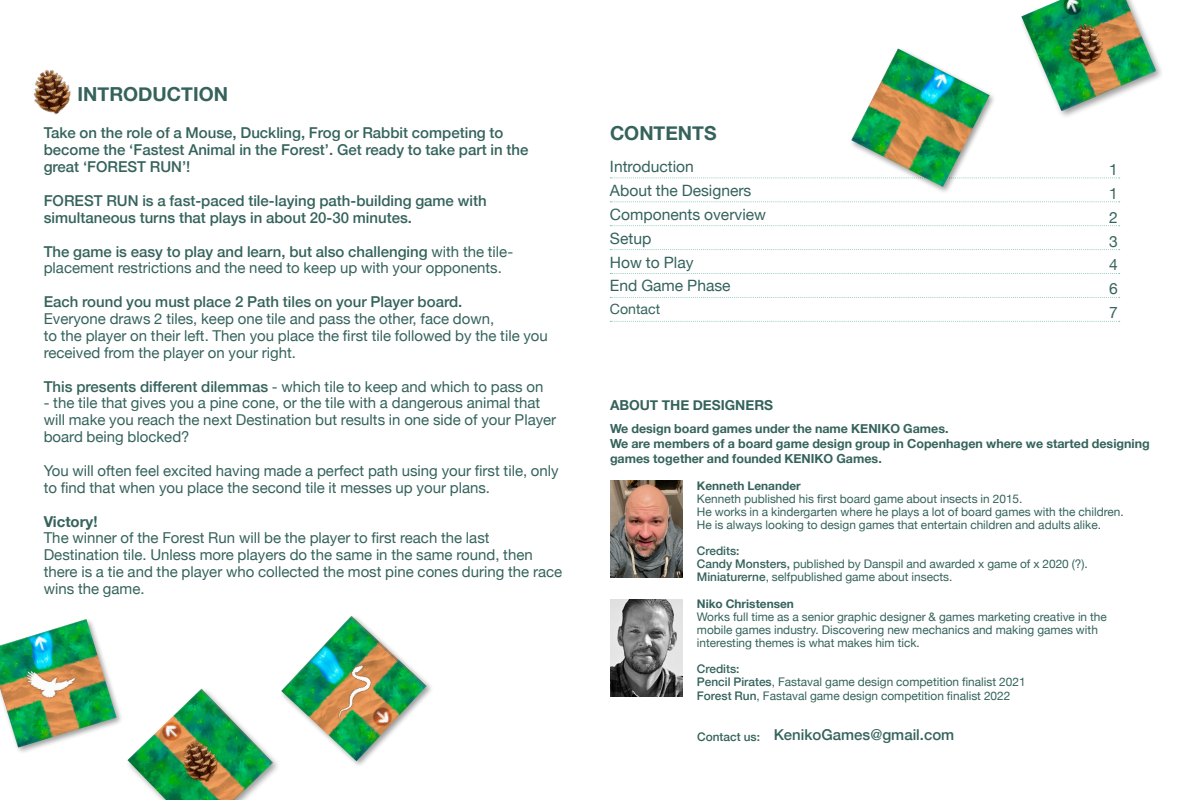
<style>
.page{position:relative;width:1200px;height:800px;background:#fff}
.page>*{position:absolute;margin:0;border:0;box-sizing:border-box;transform-origin:0 0}
.t1{font:700 19.31px "Helvetica Neue";color:#35635c}
.t2{font:15.62px/23.8px "Helvetica Neue";color:#35635c}
.t3{font:15px/16.9px "Helvetica Neue";color:#35635c}
.t4{font:500 15px/16.9px "Helvetica Neue";color:#35635c}
.t5{font:700 15px "Helvetica Neue";color:#35635c}
.t6{font:14.12px "Helvetica Neue";color:#35635c}
.t7{font:700 13.75px "Helvetica Neue";color:#35635c}
.t8{font:700 12.5px/15px "Helvetica Neue";color:#35635c}
.t9{font:11.88px/13.1px "Helvetica Neue";color:#35635c}
.t10{font:700 11.88px "Helvetica Neue";color:#35635c}
.t11{font:500 11.88px "Helvetica Neue";color:#35635c}
.s1{font-weight:500}
</style>
<div class="page">
<img style="left:610px;top:481px;width:73px;height:96px">
<img style="left:610px;top:600px;width:73px;height:97px">
<img style="left:33px;top:69px;width:38px;height:46px">
<svg style="left:610px;top:178px;width:510px;height:1px"></svg>
<svg style="left:610px;top:202px;width:510px;height:1px"></svg>
<svg style="left:610px;top:225px;width:510px;height:1px"></svg>
<svg style="left:610px;top:249px;width:510px;height:1px"></svg>
<svg style="left:610px;top:273px;width:510px;height:1px"></svg>
<svg style="left:610px;top:297px;width:510px;height:1px"></svg>
<svg style="left:610px;top:321px;width:510px;height:1px"></svg>
<img style="left:128px;top:689px;width:145px;height:111px">
<img style="left:159px;top:720px;width:83px;height:80px">
<div style="left:1019px;top:0;width:146px;height:120px;background:#000;opacity:.4"></div>
<img style="left:1021px;top:0;width:135px;height:111px">
<img style="left:1048px;top:6px;width:76px;height:77px">
<div style="left:849px;top:47px;width:148px;height:147px;background:#fff"></div>
<img style="left:851px;top:48px;width:139px;height:139px">
<div style="left:0;top:617px;width:124px;height:138px;background:#000;opacity:.4"></div>
<img style="left:0;top:619px;width:117px;height:129px">
<img style="left:281px;top:616px;width:144px;height:146px">
<p class="t1" style="left:78px;top:79px;width:152px">INTRODUCTION</p>
<p class="t4" style="left:44px;top:123px;width:486px">Take on the role of a Mouse, Duckling, Frog or Rabbit competing to become the ‘Fastest Animal in the Forest’. Get ready to take part in the great ‘FOREST RUN’!</p>
<p class="t4" style="left:44px;top:191px;width:444px">FOREST RUN is a fast-paced tile-laying path-building game with simultaneous turns that plays in about 20-30 minutes.</p>
<p class="t3" style="left:44px;top:244px;width:471px"><span class="s1">The game is easy to play and learn, but also challenging</span> with the tile&shy;placement restrictions and the need to keep up with your opponents.</p>
<p class="t4" style="left:44px;top:292px;width:420px">Each round you must place 2 Path tiles on your Player board.</p>
<p class="t3" style="left:44px;top:311px;width:506px">Everyone draws 2 tiles, keep one tile and pass the other, face down,<br>to the player on their left. Then you place the first tile followed by the tile you received from the player on your right.</p>
<p class="t3" style="left:44px;top:379px;width:501px"><span class="s1">This presents different dilemmas</span> - which tile to keep and which to pass on</p>
<p class="t3" style="left:44px;top:395px;width:514px">- the tile that gives you a pine cone, or the tile with a dangerous animal that will make you reach the next Destination but results in one side of your Player board being blocked?</p>
<p class="t3" style="left:44px;top:463px;width:517px">You will often feel excited having made a perfect path using your first tile, only to find that when you place the second tile it messes up your plans.</p>
<p class="t5" style="left:44px;top:509px;width:55px">Victory!</p>
<p class="t3" style="left:44px;top:530px;width:520px">The winner of the Forest Run will be the player to first reach the last Destination tile. Unless more players do the same in the same round, then there is a tie and the player who collected the most pine cones during the race wins the game.</p>
<p class="t1" style="left:610px;top:118px;width:108px">CONTENTS</p>
<p class="t2" style="left:610px;top:156px;width:158px">Introduction<br>About the Designers<br>Components overview<br>Setup<br>How to Play<br>End Game Phase</p>
<p class="t6" style="left:610px;top:298px;width:52px">Contact</p>
<p class="t2" style="left:1109px;top:159px;width:10px;text-align:justify">1<br>1<br>2<br>3<br>4<br>6<br>7</p>
<p class="t7" style="left:610px;top:395px;width:165px">ABOUT THE DESIGNERS</p>
<p class="t8" style="left:610px;top:422px;width:541px">We design board games under the name KENIKO Games.<br>We are members of a board game design group in Copenhagen where we started designing games together and founded KENIKO Games.</p>
<p class="t10" style="left:697px;top:476px;width:105px">Kenneth Lenander</p>
<p class="t9" style="left:697px;top:493px;width:428px">Kenneth published his first board game about insects in 2015.<br>He works in a kindergarten where he plays a lot of board games with the children.<br>He is always looking to design games that entertain children and adults alike.</p>
<p class="t9" style="left:697px;top:545px;width:393px"><span class="s1">Credits:<br>Candy Monsters,</span> published by Danspil and awarded x game of x 2020 (?).<br><span class="s1">Miniaturerne</span>, selfpublished game about insects.</p>
<p class="t10" style="left:697px;top:594px;width:99px">Niko Christensen</p>
<p class="t9" style="left:697px;top:611px;width:412px">Works full time as a senior graphic designer &amp; games marketing creative in the mobile games industry. Discovering new mechanics and making games with interesting themes is what makes him tick.</p>
<p class="t9" style="left:697px;top:663px;width:330px"><span class="s1">Credits:<br>Pencil Pirates</span>, Fastaval game design competition finalist 2021<br><span class="s1">Forest Run</span>, Fastaval game design competition finalist 2022</p>
<p class="t11" style="left:697px;top:727px;width:64px">Contact us:</p>
<p class="t4" style="left:774px;top:725px;width:182px">KenikoGames@gmail.com</p>
</div>
